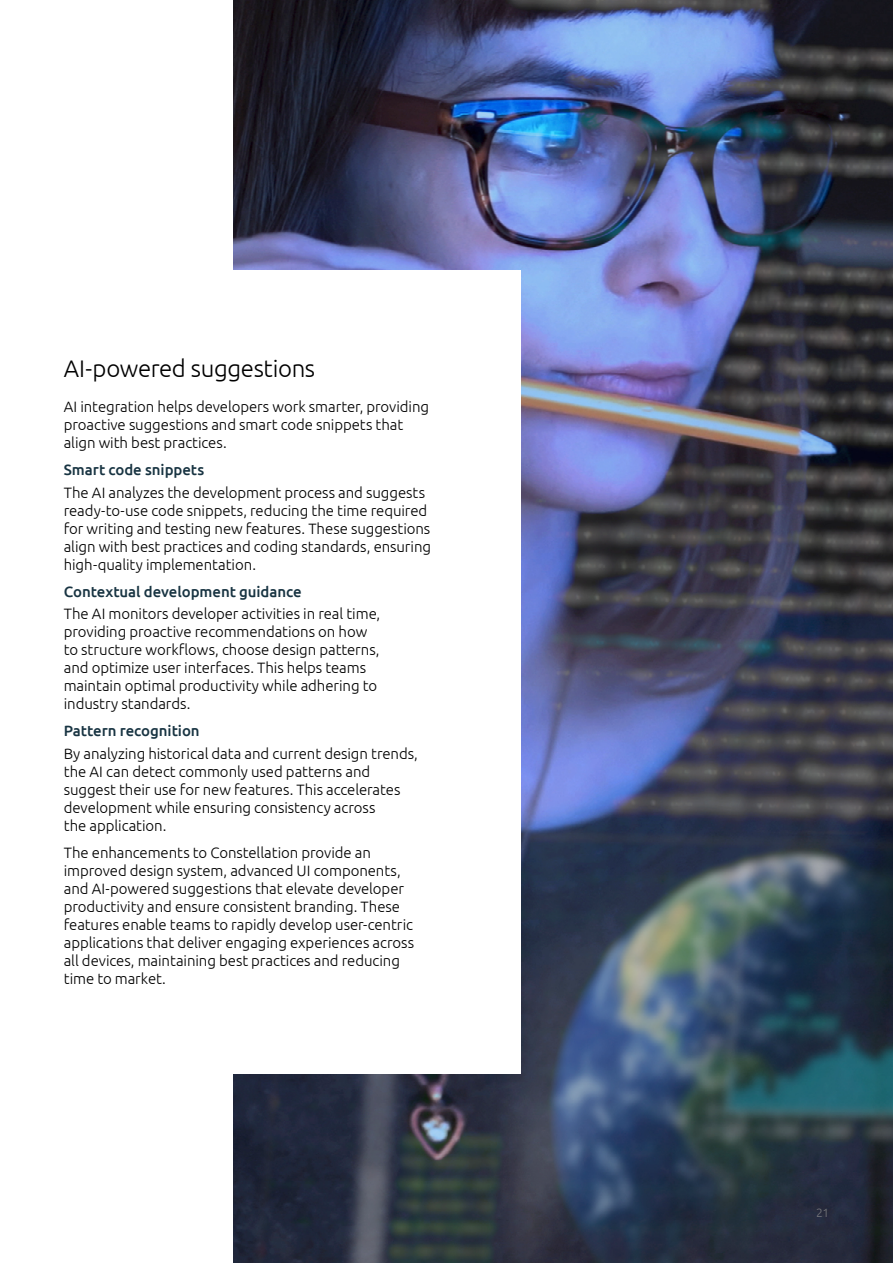
<style>
.page{position:relative;width:893px;height:1263px;background:#fff}
.page>*{position:absolute;margin:0;border:0;box-sizing:border-box;transform-origin:0 0}
.t1{font:300 24px "Ubuntu";letter-spacing:-.015em;color:#000}
.t2{font:300 15px/18px "Ubuntu";letter-spacing:-.005em;color:#000}
.t3{font:500 15px "Ubuntu";letter-spacing:-.005em;color:#183442}
.t4{font:300 12px "Ubuntu";color:#77787b}
</style>
<div class="page">
<img style="left:234px;top:0;width:659px;height:1263px">
<div style="left:0;top:270px;width:521px;height:804px;background:#fff"></div>
<h1 class="t1" style="left:64px;top:354px;width:253px">AI-powered suggestions</h1>
<p class="t2" style="left:64px;top:397px;width:367px">AI integration helps developers work smarter, providing proactive suggestions and smart code snippets that align with best practices.</p>
<p class="t3" style="left:64px;top:460px;width:142px">Smart code snippets</p>
<p class="t2" style="left:64px;top:483px;width:369px">The AI analyzes the development process and suggests ready-to-use code snippets, reducing the time required for writing and testing new features. These suggestions align with best practices and coding standards, ensuring high-quality implementation.</p>
<p class="t3" style="left:64px;top:582px;width:239px">Contextual development guidance</p>
<p class="t2" style="left:64px;top:604px;width:318px">The AI monitors developer activities in real time, providing proactive recommendations on how to structure workflows, choose design patterns, and optimize user interfaces. This helps teams maintain optimal productivity while adhering to industry standards.</p>
<p class="t3" style="left:64px;top:721px;width:137px">Pattern recognition</p>
<p class="t2" style="left:64px;top:744px;width:356px">By analyzing historical data and current design trends, the AI can detect commonly used patterns and suggest their use for new features. This accelerates development while ensuring consistency across<br>the application.</p>
<p class="t2" style="left:64px;top:843px;width:352px">The enhancements to Constellation provide an improved design system, advanced UI components, and AI-powered suggestions that elevate developer productivity and ensure consistent branding. These features enable teams to rapidly develop user-centric applications that deliver engaging experiences across all devices, maintaining best practices and reducing time to market.</p>
<p class="t4" style="left:816px;top:1205px;width:15px">21</p>
</div>
